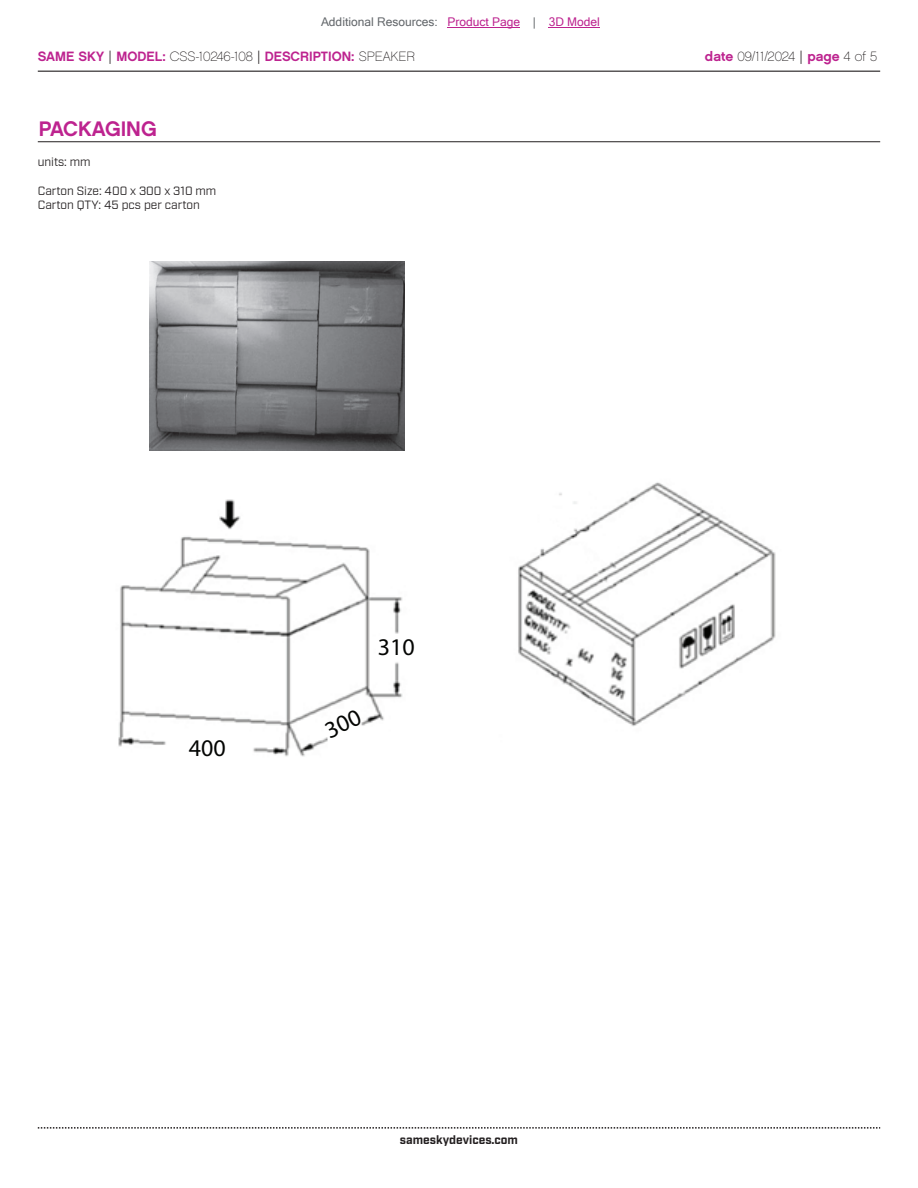
<style>
.page{position:relative;width:918px;height:1188px;background:#fff}
.page>*{position:absolute;margin:0;border:0;box-sizing:border-box;transform-origin:0 0}
.t1{font:24px "Myriad Pro";color:#040503}
.t2{font:21px "Chalet New York Nineteen Sixty";color:#bd238f}
.t3{font:13.5px "Chalet New York Nineteen Sixty";color:#bd238f}
.t4{font:13.5px "Chalet Paris Nineteen Sixty";letter-spacing:-.005em;color:#231f20}
.t5{font:12px/14.4px "Industry";color:#231f20}
.t6{font:12px "Microsoft Sans Serif";color:#63676b}
.t7{font:700 12px "Industry";color:#231f20}
.s1{color:#bd238f}
.s2{font-family:"Industry";color:#231f20}
.s3{font-family:"Chalet Paris Nineteen Sixty";color:#231f20}
.s4{font-family:"Chalet New York Nineteen Sixty";color:#bd238f}
.s5{font-family:"Industry"}
</style>
<div class="page">
<hr style="left:38px;top:71px;width:842px;height:1px;background:#231f20">
<svg style="left:38px;top:1127px;width:842px;height:2px"></svg>
<hr style="left:38px;top:141px;width:842px;height:1px;background:#231f20">
<img style="left:118px;top:450px;width:658px;height:307px">
<div style="left:184px;top:731px;width:24px;height:25px;background:#fff"></div>
<div style="left:335px;top:727px;width:19px;height:29px;background:#fff"></div>
<div style="left:390px;top:636px;width:29px;height:19px;background:#fff"></div>
<img style="left:149px;top:261px;width:255px;height:189px">
<hr style="left:448px;top:27px;width:72px;height:1px;background:#bd238f">
<hr style="left:549px;top:27px;width:51px;height:1px;background:#bd238f">
<svg style="left:324px;top:709px;width:39px;height:30px"></svg>
<p class="t6" style="left:321px;top:15px;width:280px">Additional Resources: <span class="s1">Product Page</span> | <span class="s1">3D Model</span></p>
<p class="t3" style="left:38px;top:47px;width:379px">SAME SKY <span class="s2">|</span> MODEL: <span class="s3">CSS-10246-108</span> <span class="s2">|</span> DESCRIPTION: <span class="s3">SPEAKER</span></p>
<p class="t4" style="left:705px;top:48px;width:174px"><span class="s4">date</span> 09/11/2024 <span class="s5">|</span> <span class="s4">page</span> 4 of 5</p>
<h2 class="t2" style="left:39px;top:115px;width:119px">PACKAGING</h2>
<p class="t5" style="left:38px;top:155px;width:54px">units: mm</p>
<p class="t5" style="left:38px;top:184px;width:180px">Carton Size: 400 x 300 x 310 mm<br>Carton QTY: 45 pcs per carton</p>
<h1 class="t1" style="left:189px;top:733px;width:38px">400</h1>
<h1 class="t1" style="left:378px;top:632px;width:38px">310</h1>
<p class="t7" style="left:400px;top:1132px;width:120px">sameskydevices.com</p>
</div>
